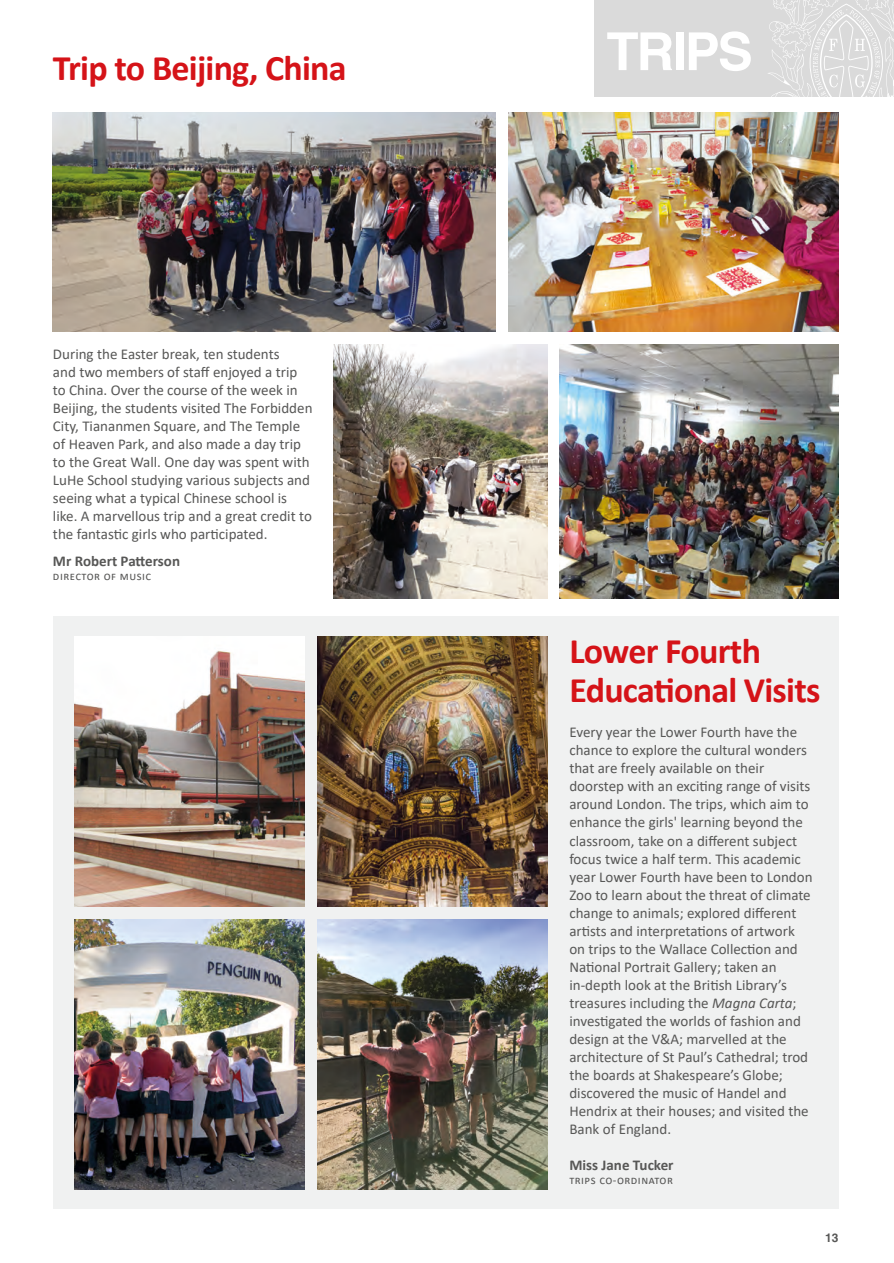
<style>
.page{position:relative;width:894px;height:1263px;background:#fff}
.page>*{position:absolute;margin:0;border:0;box-sizing:border-box;transform-origin:0 0}
.t1{font:700 52.5px "Helvetica";letter-spacing:-.04em;color:#fff}
.t2{font:700 36px/39px "Calibri";letter-spacing:-.02em;color:#d51318}
.t3{font:15px/18px "Calibri";color:#575756}
.t4{font:700 15px "Calibri";color:#575756}
.t5{font:12px "Calibri";letter-spacing:.04em;color:#575756}
.t6{font:700 12px "Helvetica";color:#575756}
.s1{font-style:italic}
</style>
<div class="page">
<div style="left:593px;top:0;width:300px;height:97px;background:#dadada"></div>
<div style="left:53px;top:615px;width:785px;height:593px;background:#f0f1f1"></div>
<img style="left:53px;top:112px;width:443px;height:219px">
<img style="left:559px;top:344px;width:279px;height:254px">
<img style="left:333px;top:344px;width:214px;height:254px">
<img style="left:508px;top:112px;width:330px;height:219px">
<img style="left:75px;top:919px;width:229px;height:270px">
<img style="left:317px;top:919px;width:230px;height:270px">
<img style="left:75px;top:636px;width:229px;height:270px">
<img style="left:317px;top:636px;width:230px;height:270px">
<svg style="left:768px;top:0;width:126px;height:97px"></svg>
<h2 class="t2" style="left:53px;top:48px;width:295px">Trip to Beijing, China</h2>
<p class="t3" style="left:53px;top:345px;width:261px">During the Easter break, ten students<br>and two members of staff enjoyed a trip to China. Over the course of the week in Beijing, the students visited The Forbidden City, Tiananmen Square, and The Temple of Heaven Park, and also made a day trip to the Great Wall. One day was spent with LuHe School studying various subjects and seeing what a typical Chinese school is like. A marvellous trip and a great credit to the fantastic girls who participated.</p>
<p class="t4" style="left:53px;top:550px;width:129px">Mr Robert Patterson</p>
<p class="t5" style="left:53px;top:568px;width:100px">director of music</p>
<h1 class="t1" style="left:606px;top:20px;width:148px">TRIPS</h1>
<h2 class="t2" style="left:569px;top:631px;width:252px">Lower Fourth<br>Educational Visits</h2>
<p class="t3" style="left:569px;top:723px;width:244px">Every year the Lower Fourth have the chance to explore the cultural wonders that are freely available on their doorstep with an exciting range of visits around London. The trips, which aim to enhance the girls' learning beyond the classroom, take on a different subject focus twice a half term. This academic year Lower Fourth have been to London Zoo to learn about the threat of climate change to animals; explored different artists and interpretations of artwork on trips to the Wallace Collection and National Portrait Gallery; taken an in-depth look at the British Library’s treasures including the <span class="s1">Magna Carta</span>; investigated the worlds of fashion and design at the V&amp;A; marvelled at the architecture of St Paul’s Cathedral; trod the boards at Shakespeare’s Globe; discovered the music of Handel and Hendrix at their houses; and visited the Bank of England.</p>
<p class="t4" style="left:569px;top:1153px;width:106px">Miss Jane Tucker</p>
<p class="t5" style="left:569px;top:1171px;width:105px">trips co-ordinator</p>
<p class="t6" style="left:825px;top:1229px;width:15px">13</p>
</div>
